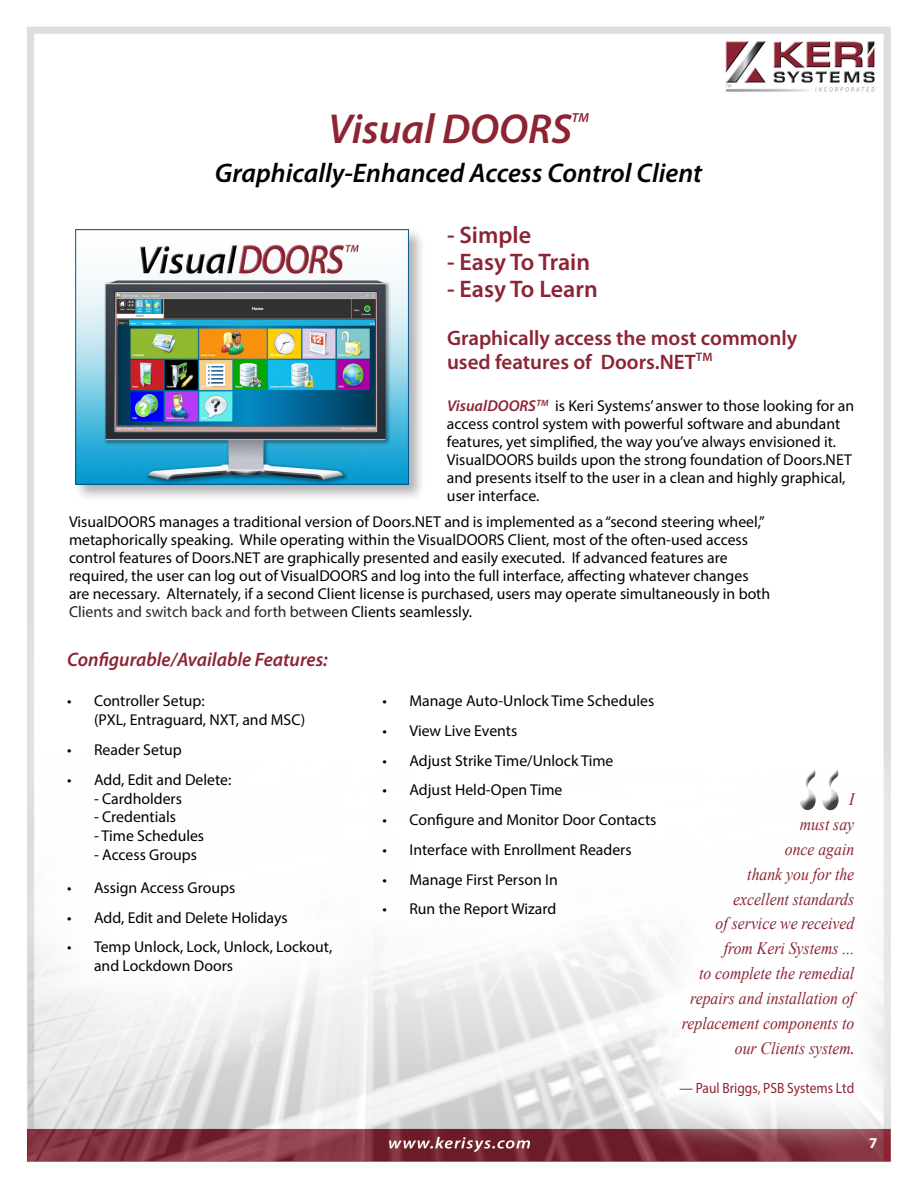
<style>
.page{position:relative;width:918px;height:1188px;background:#fff}
.page>*{position:absolute;margin:0;border:0;box-sizing:border-box;transform-origin:0 0}
.t1{font:italic 600 42px "Myriad Pro";color:#8c2433}
.t2{font:italic 600 27px "Myriad Pro";color:#000}
.t3{font:600 24px "Myriad Pro";color:#8c2433}
.t4{font:600 21px/24px "Myriad Pro";color:#8c2433}
.t5{font:italic 600 19.5px "Myriad Pro";color:#8c2433}
.t6{font:italic 17.4px/24.9px "Times New Roman";color:#8c2433;text-align:right;scale:.9 1}
.t7{font:15.75px/18px "Myriad Pro";color:#000}
.t8{font:700 15px "Myriad Pro";color:#fff}
.t9{font:14.85px "Myriad Pro";color:#8c2433;scale:.9 1}
.t10{font:italic 600 13.05px "Myriad Pro";color:#8c2433}
.s1{font-weight:600;font-style:italic;color:#8c2433}
.s2{font-family:"Myriad Pro"}
</style>
<div class="page">
<img style="left:26px;top:26px;width:865px;height:1136px">
<div style="left:5px;top:588px;width:389px;height:447px;background:#fff"></div>
<div style="left:320px;top:631px;width:398px;height:348px;background:#fff"></div>
<div style="left:74px;top:228px;width:352px;height:274px;background:#000;opacity:.3"></div>
<img style="left:78px;top:232px;width:329px;height:250px">
<div style="left:76px;top:230px;width:333px;height:254px;border:1px solid #00528a"></div>
<svg style="left:620px;top:718px;width:271px;height:438px"></svg>
<div style="left:670px;top:784px;width:197px;height:322px;background:#fff"></div>
<div style="left:788px;top:757px;width:58px;height:54px;background:#fff"></div>
<div style="left:793px;top:762px;width:56px;height:58px;background:#000;opacity:.75"></div>
<h1 class="t1" style="left:328px;top:103px;width:245px">Visual DOORS</h1>
<p class="t10" style="left:572px;top:110px;width:19px">TM</p>
<h2 class="t2" style="left:215px;top:156px;width:489px">Graphically-Enhanced Access Control Client</h2>
<h3 class="t3" style="left:447px;top:220px;width:86px">- Simple</h3>
<h3 class="t3" style="left:447px;top:247px;width:145px">- Easy To Train</h3>
<h3 class="t3" style="left:447px;top:274px;width:152px">- Easy To Learn</h3>
<h3 class="t4" style="left:447px;top:325px;width:352px">Graphically access the most commonly used features of Doors.NET<sup>TM</sup></h3>
<p class="t7" style="left:447px;top:396px;width:409px"><span class="s1">VisualDOORS</span><sup>TM</sup> is Keri Systems’ answer to those looking for an access control system with powerful software and abundant features, yet simplified, the way you’ve always envisioned it.<br>VisualDOORS builds upon the strong foundation of Doors.NET and presents itself to the user in a clean and highly graphical, user interface.</p>
<p class="t7" style="left:69px;top:513px;width:703px">VisualDOORS manages a traditional version of Doors.NET and is implemented as a “second steering wheel,” metaphorically speaking. While operating within the VisualDOORS Client, most of the often-used access control features of Doors.NET are graphically presented and easily executed. If advanced features are required, the user can log out of VisualDOORS and log into the full interface, affecting whatever changes are necessary. Alternately, if a second Client license is purchased, users may operate simultaneously in both Clients and switch back and forth between Clients seamlessly.</p>
<p class="t5" style="left:67px;top:647px;width:262px">Configurable/Available Features:</p>
<p class="t7" style="left:94px;top:691px;width:213px;line-height:18.9px;text-indent:-27px">• Controller Setup:<br>(PXL, Entraguard, NXT, and MSC)</p>
<p class="t7" style="left:67px;top:740px;width:116px">• Reader Setup</p>
<p class="t7" style="left:67px;top:770px;width:166px">• Add, Edit and Delete:</p>
<p class="t7" style="left:94px;top:789px;width:89px">- Cardholders</p>
<p class="t7" style="left:94px;top:808px;width:84px">- Credentials</p>
<p class="t7" style="left:94px;top:827px;width:112px">- Time Schedules</p>
<p class="t7" style="left:94px;top:846px;width:104px">- Access Groups</p>
<p class="t7" style="left:67px;top:878px;width:170px">• Assign Access Groups</p>
<p class="t7" style="left:67px;top:908px;width:222px">• Add, Edit and Delete Holidays</p>
<p class="t7" style="left:94px;top:937px;width:240px;line-height:18.9px;text-indent:-27px">• Temp Unlock, Lock, Unlock, Lockout, and Lockdown Doors</p>
<p class="t7" style="left:382px;top:692px;width:273px">• Manage Auto-Unlock Time Schedules</p>
<p class="t7" style="left:382px;top:721px;width:136px">• View Live Events</p>
<p class="t7" style="left:382px;top:751px;width:232px">• Adjust Strike Time/Unlock Time</p>
<p class="t7" style="left:382px;top:781px;width:181px">• Adjust Held-Open Time</p>
<p class="t7" style="left:382px;top:811px;width:276px">• Configure and Monitor Door Contacts</p>
<p class="t7" style="left:382px;top:840px;width:251px">• Interface with Enrollment Readers</p>
<p class="t7" style="left:382px;top:870px;width:177px">• Manage First Person In</p>
<p class="t7" style="left:382px;top:900px;width:175px">• Run the Report Wizard</p>
<p class="t6" style="left:682px;top:786px;width:193px">I<br>must say<br>once again<br>thank you for the<br>excellent standards<br>of service we received<br>from Keri Systems ...<br>to complete the remedial repairs and installation of replacement components to our Clients system<span class="s2">.</span></p>
<p class="t9" style="left:679px;top:1078px;width:196px">— Paul Briggs, PSB Systems Ltd</p>
<p class="t8" style="left:869px;top:1133px;width:10px">7</p>
</div>
